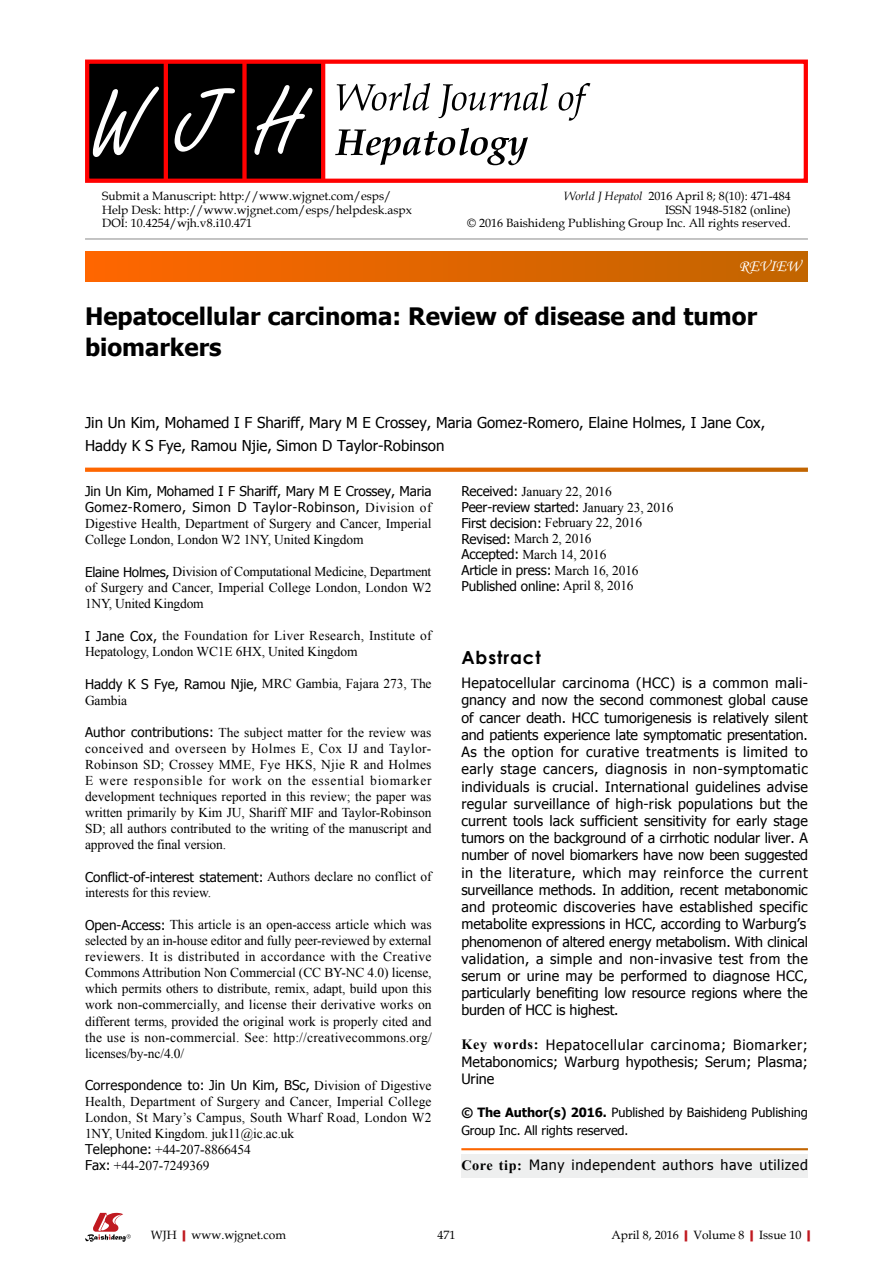
<style>
.page{position:relative;width:893px;height:1263px;background:#fff}
.page>*{position:absolute;margin:0;border:0;box-sizing:border-box;transform-origin:0 0}
.t1{font:700 24px/31.5px "Tahoma";color:#000}
.t2{font:700 18px "Century Gothic";letter-spacing:.05em;color:#000}
.t3{font:16.5px "Monotype Corsiva";color:#fff}
.t4{font:15px/22.5px "Tahoma";color:#000}
.t5{font:14.25px/17.2px "Tahoma";letter-spacing:.005em;color:#000}
.t6{font:14.25px "Tahoma";letter-spacing:.04em;color:#000}
.t7{font:13.5px/16px "Times New Roman";letter-spacing:-.01em;color:#000;text-align:justify}
.t8{font:13.5px/15.9px "Times New Roman";letter-spacing:.015em;color:#000}
.t9{font:13.5px/15.8px "Tahoma";letter-spacing:-.01em;color:#000}
.t10{font:13.5px/16px "Times New Roman";letter-spacing:.02em;color:#000}
.t11{font:12.75px/17.2px "Tahoma";letter-spacing:-.005em;color:#000}
.t12{font:12px/13.5px "Book Antiqua";color:#000}
.s1{font-style:italic}
.s2{font-family:"Tahoma"}
.s3{font-family:"Times New Roman"}
.s4{font-family:"Times New Roman";font-weight:700}
.s5{font-weight:700}
.s6{font-weight:700;color:#c01920}
</style>
<div class="page">
<div style="left:461px;top:1154px;width:347px;height:24px;background:#eeefef"></div>
<div style="left:85px;top:252px;width:723px;height:29px;background:linear-gradient(to right,#f60,#c16500)"></div>
<hr style="left:85px;top:239px;width:723px;height:1px;background:#898989">
<svg style="left:85px;top:468px;width:723px;height:4px;background:#e16b09"></svg>
<svg style="left:85px;top:1213px;width:46px;height:29px"></svg>
<div style="left:87px;top:61px;width:236px;height:121px;background:#000"></div>
<hr style="left:164px;top:61px;width:4px;height:121px;background:#f00">
<div style="left:242px;top:61px;width:5px;height:121px;background:#f00"></div>
<hr style="left:321px;top:61px;width:4px;height:121px;background:#f00">
<div style="left:85px;top:60px;width:723px;height:123px;border:4px solid #f00"></div>
<svg style="left:254px;top:85px;width:58px;height:70px"></svg>
<svg style="left:175px;top:88px;width:60px;height:64px"></svg>
<svg style="left:93px;top:87px;width:66px;height:70px"></svg>
<svg style="left:337px;top:83px;width:253px;height:38px"></svg>
<svg style="left:335px;top:128px;width:193px;height:37px"></svg>
<p class="t12" style="left:102px;top:189px;width:311px">Submit a Manuscript: http://www.wjgnet.com/esps/<br>Help Desk: http://www.wjgnet.com/esps/helpdesk.aspx<br>DOI: 10.4254/wjh.v8.i10.471</p>
<p class="t12" style="left:467px;top:189px;width:325px;text-align:right"><span class="s1">World J Hepatol</span> 2016 April 8; 8(10): 471-484<br>ISSN 1948-5182 (online)<br>© 2016 Baishideng Publishing Group Inc. All rights reserved.</p>
<p class="t3" style="left:739px;top:256px;width:63px">REVIEW</p>
<p class="t1" style="left:85px;top:299px;width:673px">Hepatocellular carcinoma: Review of disease and tumor biomarkers</p>
<p class="t4" style="left:85px;top:411px;width:682px">Jin Un Kim, Mohamed I F Shariff, Mary M E Crossey, Maria Gomez-Romero, Elaine Holmes, I Jane Cox,<br>Haddy K S Fye, Ramou Njie, Simon D Taylor-Robinson</p>
<p class="t7" style="left:85px;top:484px;width:348px"><span class="s2">Jin Un Kim, Mohamed I F Shariff, Mary M E Crossey, Maria Gomez-Romero, Simon D Taylor-Robinson,</span> Division of Digestive Health, Department of Surgery and Cancer, Imperial College London, London W2 1NY, United Kingdom</p>
<p class="t7" style="left:85px;top:563px;width:348px"><span class="s2">Elaine Holmes,</span> Division of Computational Medicine, Department of Surgery and Cancer, Imperial College London, London W2<br>1NY, United Kingdom</p>
<p class="t10" style="left:85px;top:627px;width:348px"><span class="s2">I Jane Cox,</span> the Foundation for Liver Research, Institute of<br>Hepatology, London WC1E 6HX, United Kingdom</p>
<p class="t7" style="left:85px;top:676px;width:348px"><span class="s2">Haddy K S Fye, Ramou Njie,</span> MRC Gambia, Fajara 273, The<br>Gambia</p>
<p class="t7" style="left:85px;top:724px;width:348px"><span class="s2">Author contributions:</span> The subject matter for the review was conceived and overseen by Holmes E, Cox IJ and Taylor-Robinson SD; Crossey MME, Fye HKS, Njie R and Holmes E were responsible for work on the essential biomarker development techniques reported in this review; the paper was written primarily by Kim JU, Shariff MIF and Taylor-Robinson SD; all authors contributed to the writing of the manuscript and approved the final version.</p>
<p class="t7" style="left:85px;top:869px;width:348px;line-height:15.6px"><span class="s2">Conflict-of-interest statement:</span> Authors declare no conflict of interests for this review.</p>
<p class="t7" style="left:85px;top:916px;width:348px"><span class="s2">Open-Access:</span> This article is an open-access article which was selected by an in-house editor and fully peer-reviewed by external reviewers. It is distributed in accordance with the Creative Commons Attribution Non Commercial (CC BY-NC 4.0) license, which permits others to distribute, remix, adapt, build upon this work non-commercially, and license their derivative works on different terms, provided the original work is properly cited and the use is non-commercial. See: http://creativecommons.org/ licenses/by-nc/4.0/</p>
<p class="t8" style="left:85px;top:1077px;width:348px"><span class="s2">Correspondence to: Jin Un Kim, BSc,</span> Division of Digestive Health, Department of Surgery and Cancer, Imperial College London, St Mary’s Campus, South Wharf Road, London W2<br>1NY, United Kingdom. juk11@ic.ac.uk<br><span class="s2">Telephone:</span> +44-207-8866454<br><span class="s2">Fax:</span> +44-207-7249369</p>
<p class="t9" style="left:461px;top:482px;width:214px">Received: <span class="s3">January 22, 2016<br></span>Peer-review started: <span class="s3">January 23, 2016<br></span>First decision: <span class="s3">February 22, 2016<br></span>Revised: <span class="s3">March 2, 2016<br></span>Accepted: <span class="s3">March 14, 2016<br></span>Article in press: <span class="s3">March 16, 2016<br></span>Published online: <span class="s3">April 8, 2016</span></p>
<p class="t2" style="left:461px;top:644px;width:81px">Abstract</p>
<p class="t5" style="left:461px;top:674px;width:348px">Hepatocellular carcinoma (HCC) is a common mali&shy;gnancy and now the second commonest global cause of cancer death. HCC tumorigenesis is relatively silent and patients experience late symptomatic presentation.<br>As the option for curative treatments is limited to early stage cancers, diagnosis in non-symptomatic in-dividuals is crucial. International guidelines advise regular surveillance of high-risk populations but the current tools lack sufficient sensitivity for early stage tumors on the background of a cirrhotic nodular liver. A number of novel biomarkers have now been suggested in the literature, which may reinforce the current surveillance methods. In addition, recent metabonomic and proteomic discoveries have established specific metabolite expressions in HCC, according to Warburg’s phenomenon of altered energy metabolism. With clinical validation, a simple and non-invasive test from the serum or urine may be performed to diagnose HCC, particularly benefiting low resource regions where the burden of HCC is highest.</p>
<p class="t5" style="left:461px;top:1035px;width:348px;text-align:justify"><span class="s4">Key words:</span> Hepatocellular carcinoma; Biomarker; Metabonomics; Warburg hypothesis; Serum; Plasma; Urine</p>
<p class="t11" style="left:461px;top:1103px;width:348px"><span class="s5">© The Author(s) 2016.</span> Published by Baishideng Publishing<br>Group Inc. All rights reserved.</p>
<p class="t6" style="left:461px;top:1156px;width:348px"><span class="s4">Core tip:</span> Many independent authors have utilized</p>
<p class="t12" style="left:151px;top:1227px;width:137px">WJH<span class="s6">|</span>www.wjgnet.com</p>
<p class="t12" style="left:437px;top:1227px;width:19px">471</p>
<p class="t12" style="left:611px;top:1227px;width:206px">April 8, 2016<span class="s6">|</span>Volume 8<span class="s6">|</span>Issue 10<span class="s6">|</span></p>
</div>
